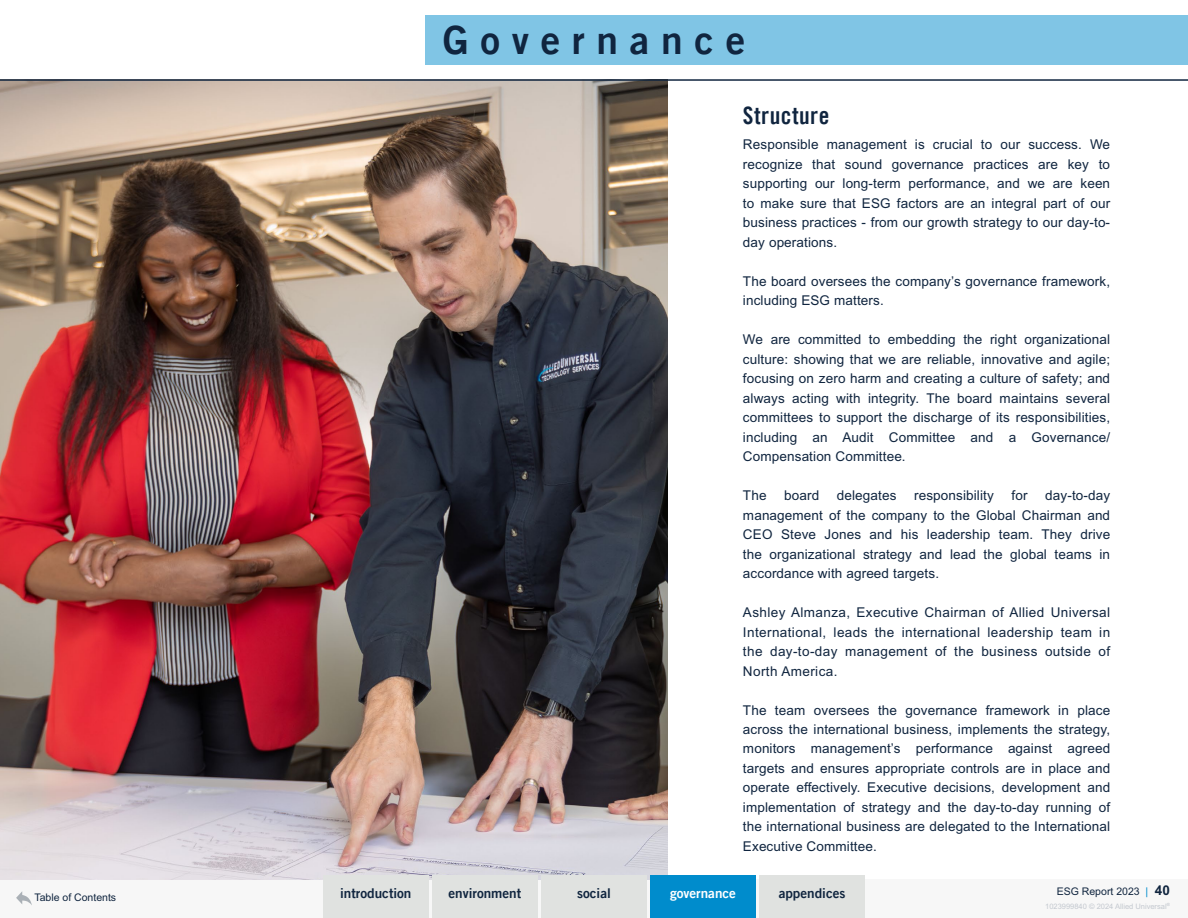
<style>
.page{position:relative;width:1188px;height:918px;background:#fff}
.page>*{position:absolute;margin:0;border:0;box-sizing:border-box;transform-origin:0 0}
.t1{font:39px "Trade Gothic LT Pro Bd 2";letter-spacing:.3em;color:#10253f}
.t2{font:24px "Trade Gothic LT Pro Bd Cn 20";letter-spacing:.02em;color:#10253f}
.t3{font:13.5px/19.5px "Arial MT Std";letter-spacing:.01em;color:#10253f;text-align:justify}
.t4{font:13.5px "Trade Gothic LT Pro Bd 2";color:#10253f}
.t5{font:13.5px "Trade Gothic LT Pro Bd 2";color:#fff}
.t6{font:10.5px "Arial MT Std";color:#10253f}
.t7{font:7.5px "Arial MT Std";color:#c3c8cf}
.s1{color:#008ccc}
.s2{font-weight:700;font-size:13.5px}
</style>
<div class="page">
<div style="left:0;top:879px;width:1188px;height:39px;background:#f7f7f7"></div>
<svg style="left:16px;top:891px;width:16px;height:14px"></svg>
<img style="left:0;top:81px;width:667px;height:798px">
<div style="left:426px;top:16px;width:762px;height:49px;background:#80c5e5"></div>
<hr style="left:0;top:79px;width:1188px;height:2px;background:#10253f">
<div style="left:323px;top:875px;width:106px;height:43px;background:#e0e2e0"></div>
<div style="left:432px;top:875px;width:106px;height:43px;background:#e0e2e0"></div>
<div style="left:541px;top:875px;width:106px;height:43px;background:#e0e2e0"></div>
<div style="left:650px;top:875px;width:106px;height:43px;background:#008ccc"></div>
<div style="left:759px;top:875px;width:106px;height:43px;background:#e0e2e0"></div>
<p class="t6" style="left:34px;top:891px;width:83px">Table of Contents</p>
<h1 class="t1" style="left:443px;top:16px;width:304px">Governance</h1>
<h2 class="t2" style="left:743px;top:100px;width:88px">Structure</h2>
<p class="t3" style="left:743px;top:135px;width:369px">Responsible management is crucial to our success. We recognize that sound governance practices are key to supporting our long-term performance, and we are keen to make sure that ESG factors are an integral part of our business practices - from our growth strategy to our day-to&shy;day operations.</p>
<p class="t3" style="left:743px;top:271px;width:369px">The board oversees the company’s governance framework, including ESG matters.</p>
<p class="t3" style="left:743px;top:330px;width:369px">We are committed to embedding the right organizational culture: showing that we are reliable, innovative and agile; focusing on zero harm and creating a culture of safety; and always acting with integrity. The board maintains several committees to support the discharge of its responsibilities, including an Audit Committee and a Governance/ Compensation Committee.</p>
<p class="t3" style="left:743px;top:486px;width:25px">The</p>
<p class="t3" style="left:784px;top:486px;width:37px">board</p>
<p class="t3" style="left:837px;top:486px;width:61px">delegates</p>
<p class="t3" style="left:914px;top:486px;width:81px">responsibility</p>
<p class="t3" style="left:1012px;top:486px;width:18px">for</p>
<p class="t3" style="left:743px;top:486px;width:369px;text-indent:302px">day-to-day management of the company to the Global Chairman and CEO Steve Jones and his leadership team. They drive the organizational strategy and lead the global teams in accordance with agreed targets.</p>
<p class="t3" style="left:743px;top:603px;width:369px">Ashley Almanza, Executive Chairman of Allied Universal International, leads the international leadership team in the day-to-day management of the business outside of North America.</p>
<p class="t3" style="left:743px;top:700px;width:369px">The team oversees the governance framework in place across the international business, implements the strategy, monitors management’s performance against agreed targets and ensures appropriate controls are in place and operate effectively. Executive decisions, development and implementation of strategy and the day-to-day running of the international business are delegated to the International Executive Committee.</p>
<p class="t4" style="left:340px;top:885px;width:73px">introduction</p>
<p class="t4" style="left:449px;top:885px;width:74px">environment</p>
<p class="t4" style="left:577px;top:885px;width:35px">social</p>
<p class="t5" style="left:670px;top:885px;width:68px">governance</p>
<p class="t4" style="left:779px;top:885px;width:68px">appendices</p>
<p class="t6" style="left:1057px;top:885px;width:115px">ESG Report 2023 <span class="s1">|</span> <span class="s2">40</span></p>
<p class="t7" style="left:1045px;top:902px;width:126px">1023999840 © 2024 Allied Universal<sup>®</sup></p>
</div>
